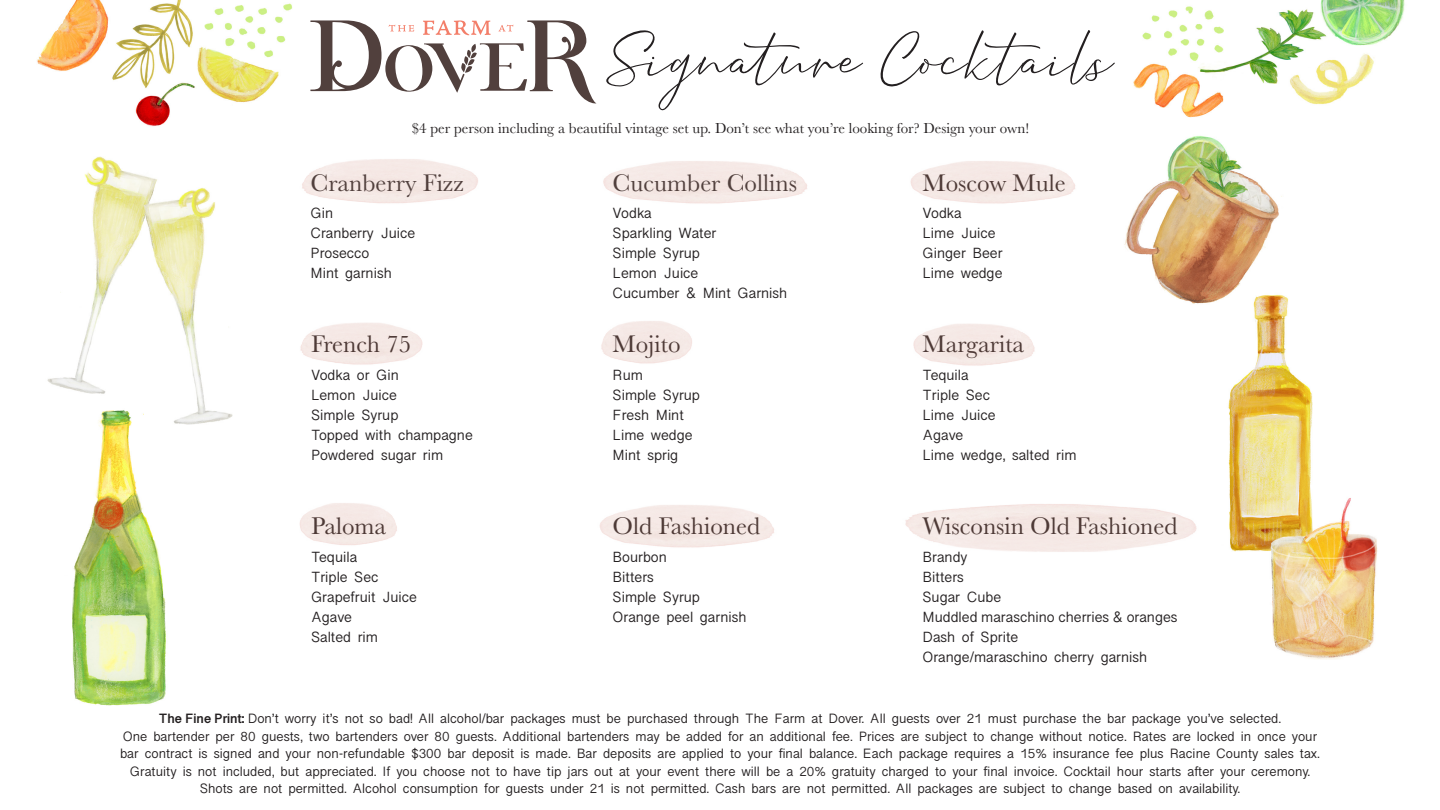
<style>
.page{position:relative;width:1440px;height:810px;background:#fff}
.page>*{position:absolute;margin:0;border:0;box-sizing:border-box;transform-origin:0 0}
.t1{font:90px "Hanthem Script";letter-spacing:.01em;color:#231f20}
.t2{font:25px "Baskerville";color:#51403d}
.t3{font:15px "Kannada Sangam MN";color:#231f20}
.t4{font:15px "Baskerville";color:#231f20}
.t5{font:13.75px/17.5px "Kannada Sangam MN";color:#231f20;text-align:center}
.s1{font-weight:700}
</style>
<div class="page">
<img style="left:37px;top:0;width:1368px;height:706px">
<img style="left:581px;top:161px;width:231px;height:43px">
<img style="left:892px;top:161px;width:187px;height:43px">
<img style="left:289px;top:503px;width:110px;height:43px">
<img style="left:900px;top:323px;width:137px;height:44px">
<img style="left:599px;top:321px;width:103px;height:43px">
<img style="left:298px;top:322px;width:138px;height:44px">
<img style="left:298px;top:159px;width:199px;height:45px">
<img style="left:900px;top:503px;width:304px;height:49px">
<img style="left:581px;top:504px;width:197px;height:45px">
<svg style="left:310px;top:19px;width:288px;height:87px"></svg>
<p class="t1" style="left:606px;top:17px;width:510px">Signature Cocktails</p>
<p class="t4" style="left:412px;top:119px;width:619px">$4 per person including a beautiful vintage set up. Don’t see what you’re looking for? Design your own!</p>
<p class="t2" style="left:310px;top:167px;width:155px">Cranberry Fizz</p>
<p class="t3" style="left:310px;top:204px;width:24px">Gin</p>
<p class="t3" style="left:310px;top:224px;width:106px">Cranberry Juice</p>
<p class="t3" style="left:310px;top:244px;width:61px">Prosecco</p>
<p class="t3" style="left:310px;top:264px;width:83px">Mint garnish</p>
<p class="t2" style="left:311px;top:328px;width:102px">French 75</p>
<p class="t3" style="left:311px;top:366px;width:89px">Vodka or Gin</p>
<p class="t3" style="left:311px;top:386px;width:87px">Lemon Juice</p>
<p class="t3" style="left:311px;top:406px;width:89px">Simple Syrup</p>
<p class="t3" style="left:311px;top:426px;width:163px">Topped with champagne</p>
<p class="t3" style="left:311px;top:446px;width:134px">Powdered sugar rim</p>
<p class="t2" style="left:311px;top:510px;width:77px">Paloma</p>
<p class="t3" style="left:311px;top:548px;width:48px">Tequila</p>
<p class="t3" style="left:311px;top:568px;width:69px">Triple Sec</p>
<p class="t3" style="left:311px;top:588px;width:108px">Grapefruit Juice</p>
<p class="t3" style="left:311px;top:608px;width:42px">Agave</p>
<p class="t3" style="left:311px;top:628px;width:69px">Salted rim</p>
<p class="t2" style="left:613px;top:167px;width:186px">Cucumber Collins</p>
<p class="t3" style="left:613px;top:204px;width:41px">Vodka</p>
<p class="t3" style="left:613px;top:224px;width:105px">Sparkling Water</p>
<p class="t3" style="left:613px;top:244px;width:89px">Simple Syrup</p>
<p class="t3" style="left:613px;top:264px;width:87px">Lemon Juice</p>
<p class="t3" style="left:613px;top:284px;width:176px">Cucumber &amp; Mint Garnish</p>
<p class="t2" style="left:613px;top:328px;width:69px">Mojito</p>
<p class="t3" style="left:613px;top:366px;width:32px">Rum</p>
<p class="t3" style="left:613px;top:386px;width:89px">Simple Syrup</p>
<p class="t3" style="left:613px;top:406px;width:73px">Fresh Mint</p>
<p class="t3" style="left:613px;top:426px;width:81px">Lime wedge</p>
<p class="t3" style="left:613px;top:446px;width:67px">Mint sprig</p>
<p class="t2" style="left:613px;top:510px;width:149px">Old Fashioned</p>
<p class="t3" style="left:613px;top:548px;width:56px">Bourbon</p>
<p class="t3" style="left:613px;top:568px;width:43px">Bitters</p>
<p class="t3" style="left:613px;top:588px;width:89px">Simple Syrup</p>
<p class="t3" style="left:613px;top:608px;width:135px">Orange peel garnish</p>
<p class="t2" style="left:922px;top:167px;width:145px">Moscow Mule</p>
<p class="t3" style="left:922px;top:204px;width:41px">Vodka</p>
<p class="t3" style="left:922px;top:224px;width:75px">Lime Juice</p>
<p class="t3" style="left:922px;top:244px;width:82px">Ginger Beer</p>
<p class="t3" style="left:922px;top:264px;width:81px">Lime wedge</p>
<p class="t2" style="left:922px;top:328px;width:103px">Margarita</p>
<p class="t3" style="left:922px;top:366px;width:48px">Tequila</p>
<p class="t3" style="left:922px;top:386px;width:69px">Triple Sec</p>
<p class="t3" style="left:922px;top:406px;width:75px">Lime Juice</p>
<p class="t3" style="left:922px;top:426px;width:42px">Agave</p>
<p class="t3" style="left:922px;top:446px;width:156px">Lime wedge, salted rim</p>
<p class="t2" style="left:922px;top:510px;width:257px">Wisconsin Old Fashioned</p>
<p class="t3" style="left:922px;top:548px;width:46px">Brandy</p>
<p class="t3" style="left:922px;top:568px;width:43px">Bitters</p>
<p class="t3" style="left:922px;top:588px;width:80px">Sugar Cube</p>
<p class="t3" style="left:922px;top:608px;width:257px">Muddled maraschino cherries &amp; oranges</p>
<p class="t3" style="left:922px;top:628px;width:97px">Dash of Sprite</p>
<p class="t3" style="left:922px;top:648px;width:226px">Orange/maraschino cherry garnish</p>
<p class="t5" style="left:120px;top:710px;width:1201px"><span class="s1">The Fine Print:</span> Don’t worry it’s not so bad! All alcohol/bar packages must be purchased through The Farm at Dover. All guests over 21 must purchase the bar package you’ve selected.<br>One bartender per 80 guests, two bartenders over 80 guests. Additional bartenders may be added for an additional fee. Prices are subject to change without notice. Rates are locked in once your bar contract is signed and your non-refundable $300 bar deposit is made. Bar deposits are applied to your final balance. Each package requires a 15% insurance fee plus Racine County sales tax.<br>Gratuity is not included, but appreciated. If you choose not to have tip jars out at your event there will be a 20% gratuity charged to your final invoice. Cocktail hour starts after your ceremony.<br>Shots are not permitted. Alcohol consumption for guests under 21 is not permitted. Cash bars are not permitted. All packages are subject to change based on availability.</p>
</div>
